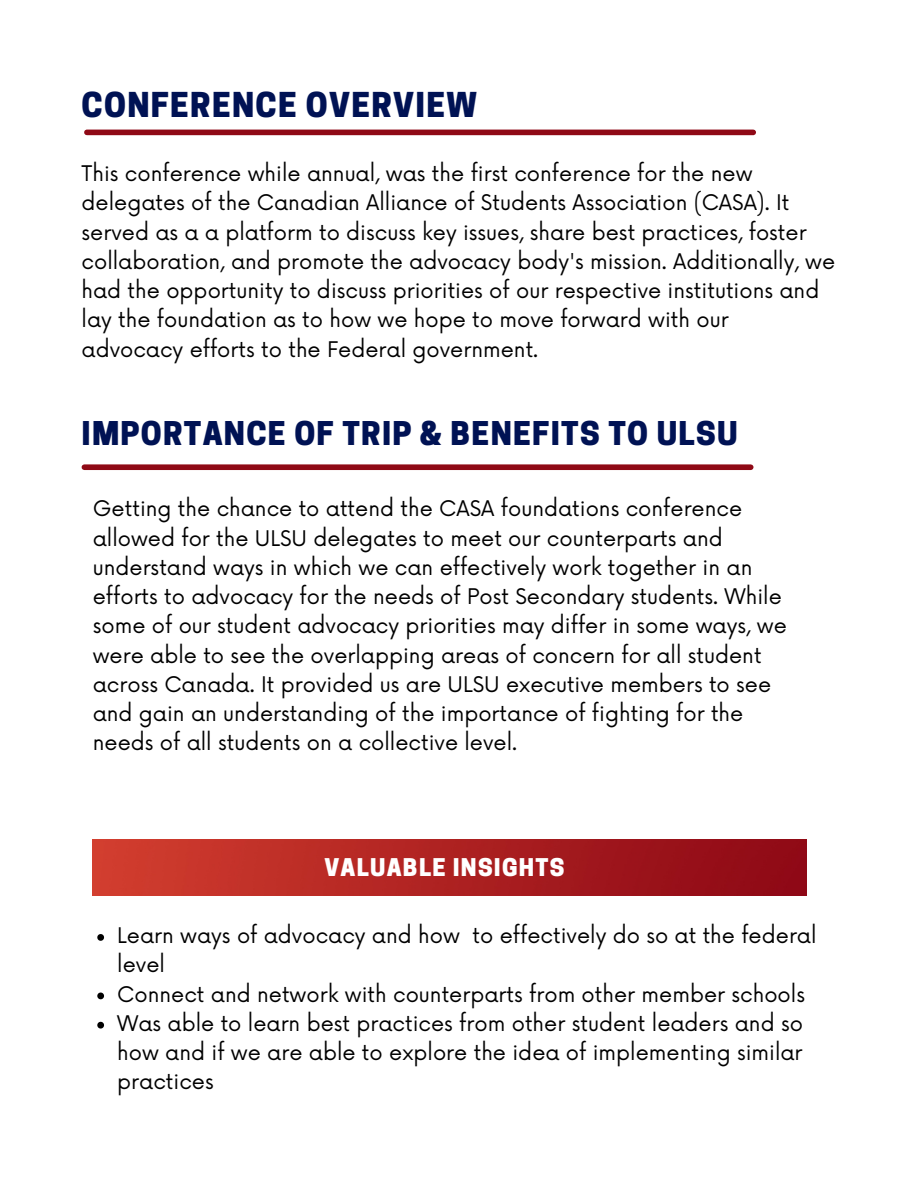
<style>
.page{position:relative;width:918px;height:1188px;background:#fff}
.page>*{position:absolute;margin:0;border:0;box-sizing:border-box;transform-origin:0 0}
.t1{font:800 32.25px "Cooper Hewitt";letter-spacing:.04em;color:#001254}
.t2{font:800 30.75px "Cooper Hewitt";letter-spacing:.04em;color:#001254}
.t3{font:800 22.95px "Cooper Hewitt";letter-spacing:.055em;color:#fff}
.t4{font:21px/29.2px "Now";color:#000}
</style>
<div class="page">
<img style="left:93px;top:840px;width:713px;height:56px">
<div style="left:87px;top:130px;width:666px;height:5px;background:#8f0916"></div>
<div style="left:84px;top:464px;width:667px;height:6px;background:#8f0916"></div>
<svg style="left:97px;top:934px;width:7px;height:7px"></svg>
<svg style="left:97px;top:993px;width:7px;height:6px"></svg>
<svg style="left:97px;top:1022px;width:7px;height:7px"></svg>
<p class="t1" style="left:82px;top:93px;width:397px">CONFERENCE OVERVIEW</p>
<p class="t4" style="left:82px;top:160px;width:755px">This conference while annual, was the first conference for the new delegates of the Canadian Alliance of Students Association (CASA). It served as a a platform to discuss key issues, share best practices, foster collaboration, and promote the advocacy body's mission. Additionally, we had the opportunity to discuss priorities of our respective institutions and lay the foundation as to how we hope to move forward with our advocacy efforts to the Federal government.</p>
<p class="t2" style="left:82px;top:422px;width:658px">IMPORTANCE OF TRIP &amp; BENEFITS TO ULSU</p>
<p class="t4" style="left:93px;top:495px;width:696px">Getting the chance to attend the CASA foundations conference allowed for the ULSU delegates to meet our counterparts and understand ways in which we can effectively work together in an efforts to advocacy for the needs of Post Secondary students. While some of our student advocacy priorities may differ in some ways, we were able to see the overlapping areas of concern for all student across Canada. It provided us are ULSU executive members to see and gain an understanding of the importance of fighting for the needs of all students on a collective level.</p>
<p class="t3" style="left:324px;top:859px;width:242px">VALUABLE INSIGHTS</p>
<p class="t4" style="left:117px;top:922px;width:701px">Learn ways of advocacy and how to effectively do so at the federal level</p>
<p class="t4" style="left:117px;top:980px;width:689px">Connect and network with counterparts from other member schools</p>
<p class="t4" style="left:117px;top:1010px;width:687px;text-align:justify">Was able to learn best practices from other student leaders and so how and if we are able to explore the idea of implementing similar practices</p>
</div>
